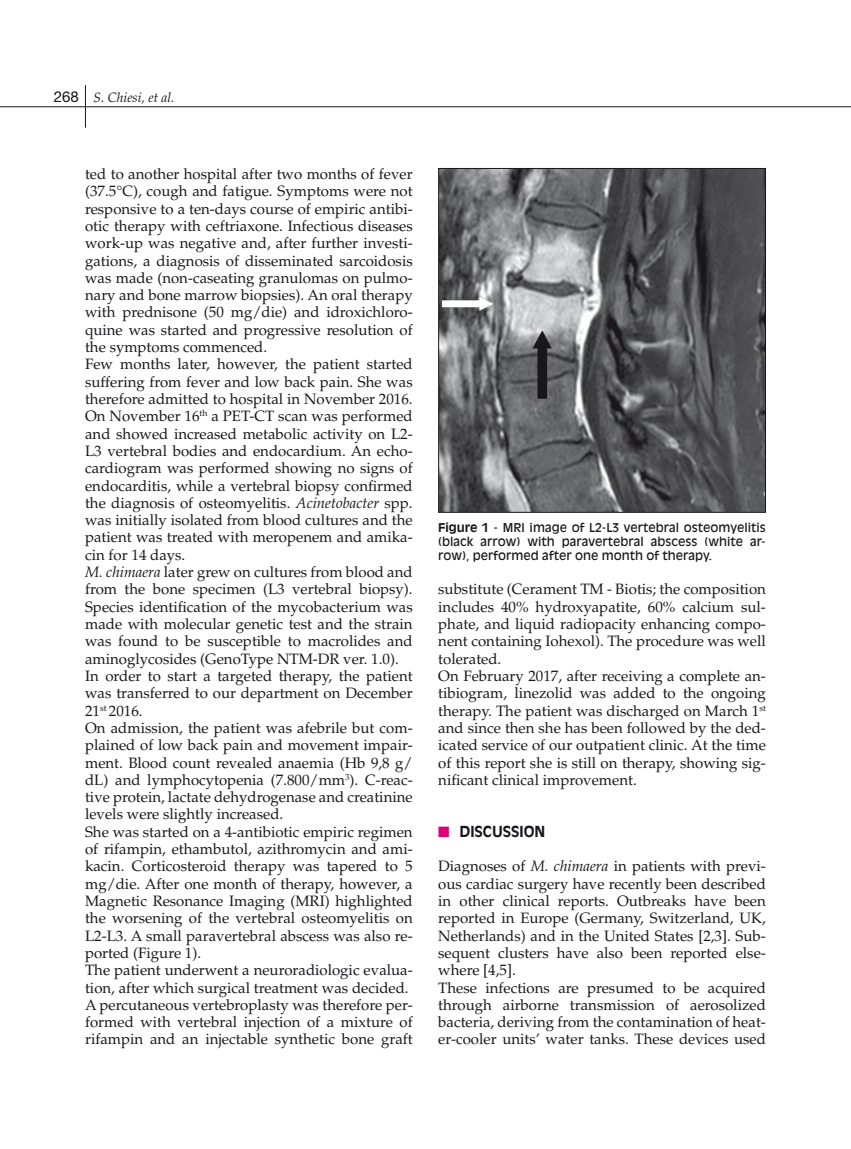
<style>
.page{position:relative;width:851px;height:1149px;background:#fff}
.page>*{position:absolute;margin:0;border:0;box-sizing:border-box;transform-origin:0 0}
.t1{font:15px/17.2px "Palatino LT Std";color:#1a171c}
.t2{font:700 15px "Antique Olive Std";color:#1a171c}
.t3{font:italic 13.5px "Palatino LT Std";color:#1a171c}
.t4{font:12px/14.2px "Antique Olive Std";color:#1a171c;text-align:justify}
.s1{font-family:"Helvetica Neue LT Std";font-style:normal;font-size:15px}
.s2{font-style:italic}
.s3{font-weight:700}
.s4{color:#e2007a}
</style>
<div class="page">
<hr style="left:85px;top:85px;width:1px;height:43px;background:#1a171c">
<hr style="left:0;top:106px;width:850px;height:1px;background:#1a171c">
<img style="left:440px;top:170px;width:323px;height:340px">
<div style="left:438px;top:168px;width:327px;height:344px;border:1px solid #1a171c"></div>
<p class="t3" style="left:54px;top:89px;width:122px"><span class="s1">268</span> S. Chiesi, et al.</p>
<p class="t1" style="left:85px;top:165px;width:329px">ted to another hospital after two months of fever (37.5°C), cough and fatigue. Symptoms were not responsive to a ten-days course of empiric antibi&shy;otic therapy with ceftriaxone. Infectious diseases work-up was negative and, after further investi&shy;gations, a diagnosis of disseminated sarcoidosis was made (non-caseating granulomas on pulmo&shy;nary and bone marrow biopsies). An oral therapy with prednisone (50 mg/die) and idroxichloro&shy;quine was started and progressive resolution of the symptoms commenced.<br>Few months later, however, the patient started suffering from fever and low back pain. She was therefore admitted to hospital in November 2016.<br>On November 16<sup>th</sup> a PET-CT scan was performed and showed increased metabolic activity on L2- L3 vertebral bodies and endocardium. An echo&shy;cardiogram was performed showing no signs of endocarditis, while a vertebral biopsy confirmed the diagnosis of osteomyelitis. <span class="s2">Acinetobacter</span> spp. was initially isolated from blood cultures and the patient was treated with meropenem and amika&shy;cin for 14 days.<br><span class="s2">M. chimaera</span> later grew on cultures from blood and from the bone specimen (L3 vertebral biopsy).<br>Species identification of the mycobacterium was made with molecular genetic test and the strain was found to be susceptible to macrolides and aminoglycosides (GenoType NTM-DR ver. 1.0).<br>In order to start a targeted therapy, the patient was transferred to our department on December 21<sup>st</sup> 2016.<br>On admission, the patient was afebrile but com&shy;plained of low back pain and movement impair&shy;ment. Blood count revealed anaemia (Hb 9,8 g/ dL) and lymphocytopenia (7.800/mm<sup>3</sup>). C-reac&shy;tive protein, lactate dehydrogenase and creatinine levels were slightly increased.<br>She was started on a 4-antibiotic empiric regimen of rifampin, ethambutol, azithromycin and ami&shy;kacin. Corticosteroid therapy was tapered to 5 mg/die. After one month of therapy, however, a Magnetic Resonance Imaging (MRI) highlighted the worsening of the vertebral osteomyelitis on L2-L3. A small paravertebral abscess was also re&shy;ported (Figure 1).<br>The patient underwent a neuroradiologic evalua&shy;tion, after which surgical treatment was decided.<br>A percutaneous vertebroplasty was therefore per&shy;formed with vertebral injection of a mixture of rifampin and an injectable synthetic bone graft</p>
<p class="t4" style="left:438px;top:520px;width:329px"><span class="s3">Figure 1</span> - MRI image of L2-L3 vertebral osteomyelitis (black arrow) with paravertebral abscess (white ar&shy;row), performed after one month of therapy.</p>
<p class="t1" style="left:438px;top:580px;width:329px">substitute (Cerament TM - Biotis; the composition includes 40% hydroxyapatite, 60% calcium sul&shy;phate, and liquid radiopacity enhancing compo&shy;nent containing Iohexol). The procedure was well tolerated.<br>On February 2017, after receiving a complete an&shy;tibiogram, linezolid was added to the ongoing therapy. The patient was discharged on March 1<sup>st </sup>and since then she has been followed by the ded&shy;icated service of our outpatient clinic. At the time of this report she is still on therapy, showing sig&shy;nificant clinical improvement.</p>
<p class="t2" style="left:438px;top:821px;width:109px"><span class="s4">■</span> DISCUSSION</p>
<p class="t1" style="left:438px;top:857px;width:329px">Diagnoses of <span class="s2">M. chimaera</span> in patients with previ&shy;ous cardiac surgery have recently been described in other clinical reports. Outbreaks have been reported in Europe (Germany, Switzerland, UK, Netherlands) and in the United States [2,3]. Sub&shy;sequent clusters have also been reported else&shy;where [4,5].<br>These infections are presumed to be acquired through airborne transmission of aerosolized bacteria, deriving from the contamination of heat&shy;er-cooler units’ water tanks. These devices used</p>
</div>
